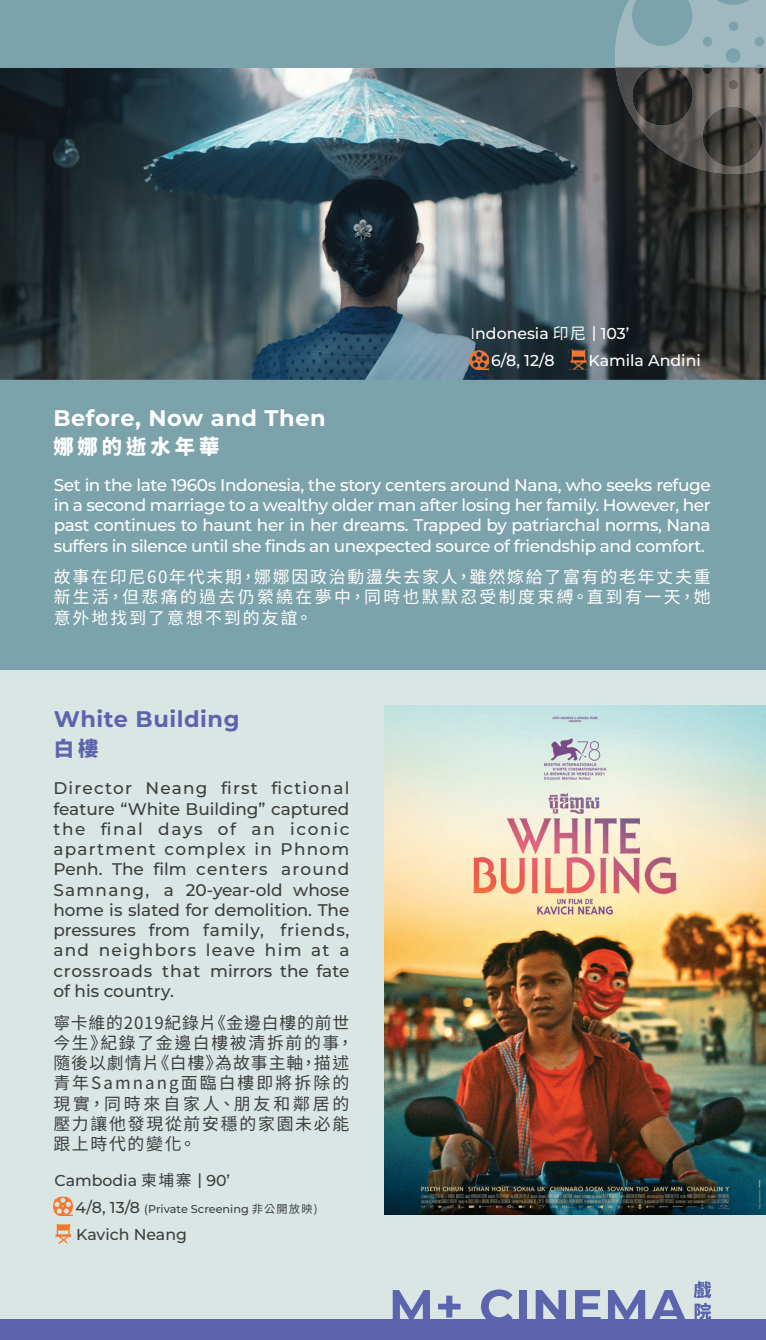
<style>
.page{position:relative;width:766px;height:1340px;background:#fff}
.page>*{position:absolute;margin:0;border:0;box-sizing:border-box;transform-origin:0 0}
.t1{font:700 22.5px "Montserrat";letter-spacing:.025em;color:#fff}
.t2{font:700 22.5px "Montserrat";letter-spacing:.025em;color:#5c64ae}
.t3{font:900 20.25px "Noto Sans CJ Ktc";letter-spacing:.2em;color:#fff}
.t4{font:900 20.25px "Noto Sans CJ Ktc";color:#5c64ae}
.t5{font:500 16.88px/20.2px "Montserrat";letter-spacing:.025em;color:#3e3e3f;text-align:justify}
.t6{font:500 16.88px/20.2px "Montserrat";letter-spacing:-.03em;color:#fff;text-align:justify}
.t7{font:16.88px/20.2px "Noto Sans CJ Ktc";letter-spacing:.1em;color:#3e3e3f}
.t8{font:16.88px/20.2px "Noto Sans CJ Ktc";letter-spacing:.14em;color:#fff;text-align:justify}
.t9{font:500 15.75px/27px "Montserrat";color:#fff}
.t10{font:500 15.75px "Montserrat";color:#3e3e3f}
.t11{font:500 11.25px "Montserrat";color:#3e3e3f}
.s1{font-weight:400}
.s2{font-family:"Noto Sans CJ Ktc";font-weight:400}
.s3{font-size:15.75px}
</style>
<div class="page">
<div style="left:0;top:0;width:765px;height:670px;background:#7ca3ac"></div>
<div style="left:0;top:670px;width:765px;height:669px;background:#d9e6e4"></div>
<img style="left:0;top:68px;width:765px;height:312px">
<img style="left:384px;top:706px;width:381px;height:508px">
<div style="left:0;top:1319px;width:765px;height:20px;background:#5c64ae"></div>
<img style="left:55px;top:1223px;width:16px;height:20px">
<img style="left:68px;top:1227px;width:4px;height:15px">
<img style="left:53px;top:1196px;width:17px;height:15px">
<img style="left:54px;top:1199px;width:18px;height:16px">
<img style="left:568px;top:350px;width:20px;height:20px">
<img style="left:568px;top:353px;width:20px;height:16px">
<img style="left:469px;top:350px;width:19px;height:19px">
<svg style="left:470px;top:366px;width:17px;height:1px"></svg>
<img style="left:615px;top:169px;width:150px;height:5px">
<svg style="left:614px;top:0;width:152px;height:169px;background:#667072"></svg>
<svg style="left:392px;top:1290px;width:38px;height:29px"></svg>
<div style="left:446px;top:1295px;width:6px;height:22px;background:#5c64ae"></div>
<div style="left:438px;top:1303px;width:22px;height:6px;background:#5c64ae"></div>
<svg style="left:481px;top:1289px;width:31px;height:30px"></svg>
<div style="left:519px;top:1289px;width:7px;height:34px;background:#5c64ae"></div>
<svg style="left:535px;top:1290px;width:31px;height:29px"></svg>
<svg style="left:575px;top:1290px;width:25px;height:29px"></svg>
<svg style="left:608px;top:1290px;width:77px;height:29px"></svg>
<svg style="left:693px;top:1281px;width:18px;height:38px"></svg>
<h1 class="t1" style="left:53px;top:402px;width:274px">Before, Now and Then</h1>
<p class="t3" style="left:53px;top:435px;width:168px">娜娜的逝水年華</p>
<p class="t9" style="left:491px;top:320px;width:140px;text-indent:-21px"><span class="s1">I</span>ndonesia <span class="s2">印尼</span> | 103’<br>6/8, 12/8</p>
<p class="t9" style="left:588px;top:347px;width:114px">Kamila Andini</p>
<p class="t6" style="left:54px;top:474px;width:658px">Set in the late 1960s Indonesia, the story centers around Nana, who seeks refuge in a second marriage to a wealthy older man after losing her family. However, her past continues to haunt her in her dreams. Trapped by patriarchal norms, Nana suffers in silence until she finds an unexpected source of friendship and comfort.</p>
<p class="t8" style="left:54px;top:567px;width:658px">故事在印尼60年代末期，娜娜因政治動盪失去家人，雖然嫁給了富有的老年丈夫重新生活，但悲痛的過去仍縈繞在夢中，同時也默默忍受制度束縛。直到有一天，她意外地找到了意想不到的友誼。</p>
<h1 class="t2" style="left:54px;top:704px;width:187px">White Building</h1>
<p class="t4" style="left:54px;top:737px;width:46px">白樓</p>
<p class="t5" style="left:53px;top:777px;width:297px">Director Neang first fictional feature “White Building” captured the final days of an iconic apartment complex in Phnom Penh. The film centers around Samnang, a 20-year-old whose home is slated for demolition. The pressures from family, friends, and neighbors leave him at a crossroads that mirrors the fate of his country.</p>
<p class="t7" style="left:53px;top:1012px;width:302px">寧卡維的2019紀錄片《金邊白樓的前世今生》紀錄了金邊白樓被清拆前的事，隨後以劇情片《白樓》為故事主軸，描述青年Samnang面臨白樓即將拆除的現實，同時來自家人、朋友和鄰居的壓力讓他發現從前安穩的家園未必能跟上時代的變化。</p>
<p class="t10" style="left:54px;top:1169px;width:177px">Cambodia <span class="s2">柬埔寨</span> | 90’</p>
<p class="t11" style="left:76px;top:1201px;width:243px"><span class="s3">4/8, 13/8</span> (Private Screening <span class="s2">非公開放映)</span></p>
<p class="t10" style="left:76px;top:1223px;width:112px">Kavich Neang</p>
</div>
